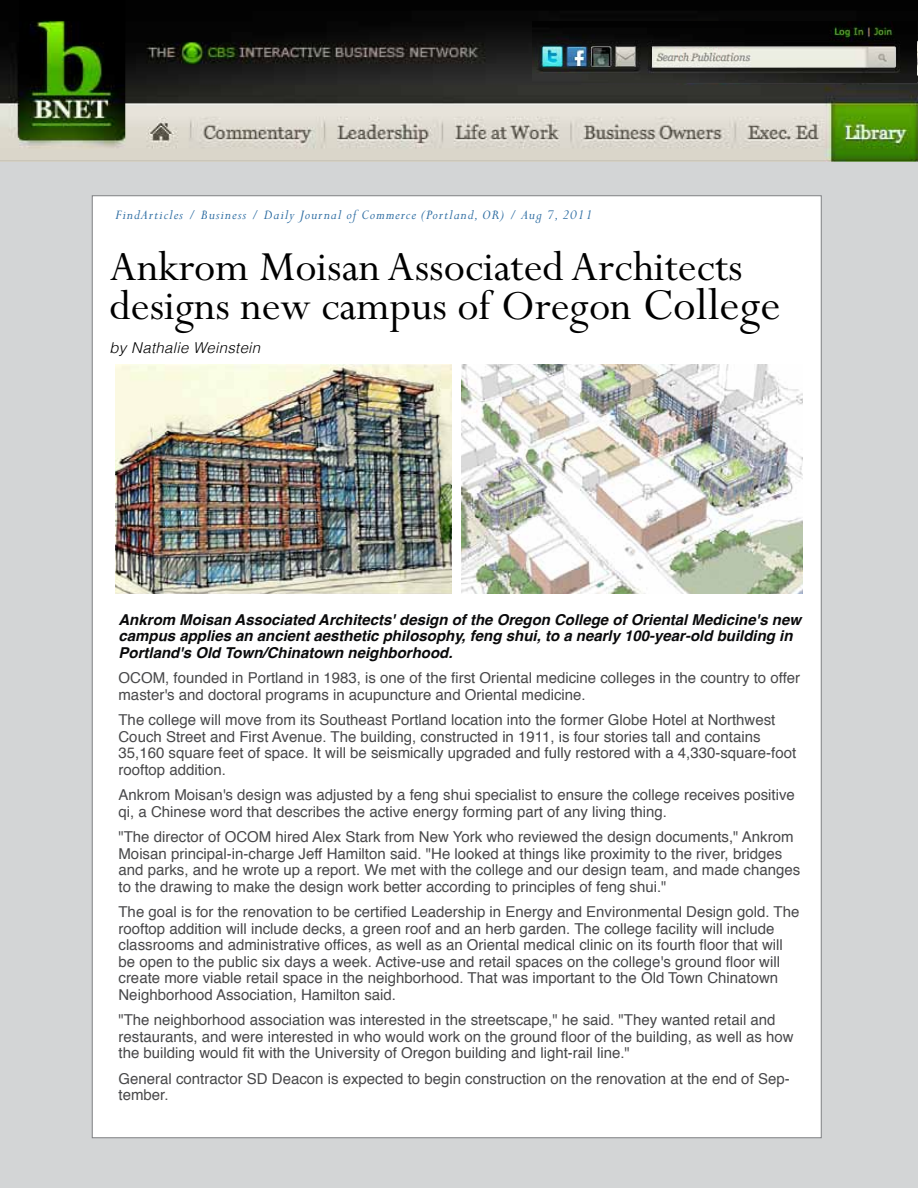
<style>
.page{position:relative;width:918px;height:1188px;background:#fff}
.page>*{position:absolute;margin:0;border:0;box-sizing:border-box;transform-origin:0 0}
.t1{font:46.5px/39px "Perpetua";color:#000}
.t2{font:15px/16.5px "Helvetica";color:#48484a}
.t3{font:italic 700 15px/16.5px "Helvetica";color:#0a0a0b}
.t4{font:italic 15px "Perpetua";letter-spacing:.06em;color:#2f6ea3}
.t5{font:italic 300 15px "Helvetica";letter-spacing:.02em;color:#000}
.s1{font-size:49.5px}
</style>
<div class="page">
<div style="left:0;top:154px;width:918px;height:1034px;background:#d3d5d6"></div>
<div style="left:92px;top:196px;width:729px;height:942px;background:#fff;border:1px solid #7e8083"></div>
<img style="left:0;top:0;width:918px;height:162px">
<img style="left:532px;top:21px;width:384px;height:61px">
<img style="left:116px;top:364px;width:336px;height:230px">
<img style="left:461px;top:364px;width:341px;height:230px">
<p class="t4" style="left:116px;top:208px;width:479px">FindArticles / Business / Daily Journal of Commerce (Portland, OR) / Aug 7, 2011</p>
<h1 class="t1" style="left:110px;top:249px;width:672px">Ankrom Moisan Associated Architects designs new campus of Oregon <span class="s1">College</span></h1>
<p class="t5" style="left:110px;top:339px;width:152px">by Nathalie Weinstein</p>
<p class="t3" style="left:118px;top:611px;width:684px">Ankrom Moisan Associated Architects' design of the Oregon College of Oriental Medicine's new campus applies an ancient aesthetic philosophy, feng shui, to a nearly 100-year-old building in<br>Portland's Old Town/Chinatown neighborhood.</p>
<p class="t2" style="left:118px;top:670px;width:683px">OCOM, founded in Portland in 1983, is one of the first Oriental medicine colleges in the country to offer master's and doctoral programs in acupuncture and Oriental medicine.</p>
<p class="t2" style="left:118px;top:712px;width:679px">The college will move from its Southeast Portland location into the former Globe Hotel at Northwest Couch Street and First Avenue. The building, constructed in 1911, is four stories tall and contains 35,160 square feet of space. It will be seismically upgraded and fully restored with a 4,330-square-foot rooftop addition.</p>
<p class="t2" style="left:118px;top:787px;width:678px">Ankrom Moisan's design was adjusted by a feng shui specialist to ensure the college receives positive qi, a Chinese word that describes the active energy forming part of any living thing.</p>
<p class="t2" style="left:118px;top:829px;width:683px">"The director of OCOM hired Alex Stark from New York who reviewed the design documents," Ankrom Moisan principal-in-charge Jeff Hamilton said. "He looked at things like proximity to the river, bridges and parks, and he wrote up a report. We met with the college and our design team, and made changes to the drawing to make the design work better according to principles of feng shui."</p>
<p class="t2" style="left:118px;top:904px;width:682px">The goal is for the renovation to be certified Leadership in Energy and Environmental Design gold. The rooftop addition will include decks, a green roof and an herb garden. The college facility will include classrooms and administrative offices, as well as an Oriental medical clinic on its fourth floor that will be open to the public six days a week. Active-use and retail spaces on the college's ground floor will create more viable retail space in the neighborhood. That was important to the Old Town Chinatown Neighborhood Association, Hamilton said.</p>
<p class="t2" style="left:118px;top:1012px;width:677px">"The neighborhood association was interested in the streetscape," he said. "They wanted retail and restaurants, and were interested in who would work on the ground floor of the building, as well as how the building would fit with the University of Oregon building and light-rail line."</p>
<p class="t2" style="left:118px;top:1071px;width:673px">General contractor SD Deacon is expected to begin construction on the renovation at the end of Sep&shy;tember.</p>
</div>
